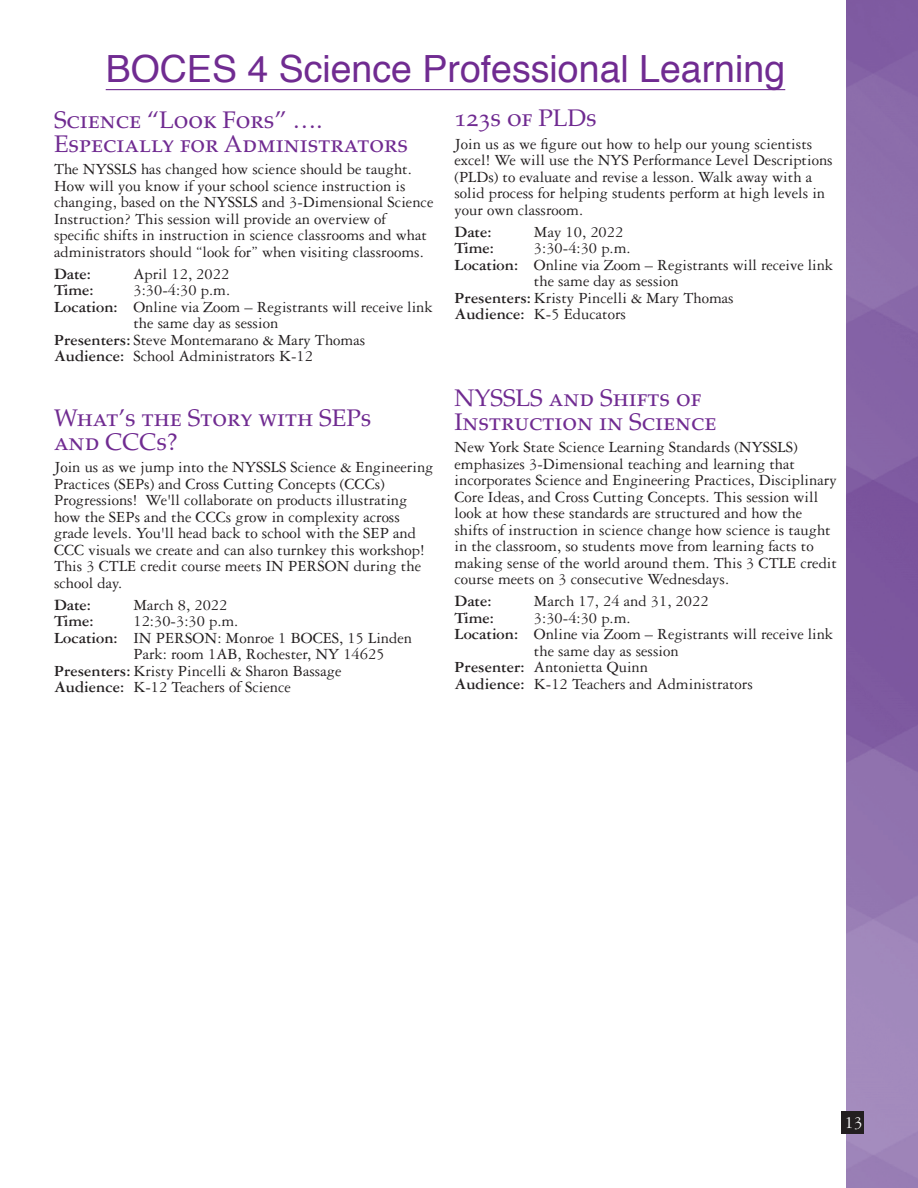
<style>
.page{position:relative;width:918px;height:1188px;background:#fff}
.page>*{position:absolute;margin:0;border:0;box-sizing:border-box;transform-origin:0 0}
.Heading{font:37.5px "Helvetica";color:#702b91}
.Paragraph_heads{font:24px/24px "Palatino SC";color:#702b91}
.t1{font:18px "Garamond Three";color:#fff}
.body{font:16.5px/16.5px "Garamond Three";color:#231f20}
.body-2{font:700 16.5px "Garamond Three";color:#231f20}
.s1{font-weight:700}
</style>
<div class="page">
<hr style="left:106px;top:89px;width:679px;height:1px;background:#702b91">
<img style="left:846px;top:0;width:72px;height:1188px">
<div style="left:842px;top:1112px;width:22px;height:22px;background:#231f20"></div>
<p class="Heading" style="left:106px;top:40px;width:681px">BOCES 4 Science Professional Learning</p>
<p class="Paragraph_heads" style="left:454px;top:106px;width:144px">123s of PLDs</p>
<p class="body" style="left:454px;top:136px;width:380px">Join us as we figure out how to help our young scientists excel! We will use the NYS Performance Level Descriptions (PLDs) to evaluate and revise a lesson. Walk away with a solid process for helping students perform at high levels in your own classroom.</p>
<p class="body-2" style="left:454px;top:223px;width:39px">Date:</p>
<p class="body" style="left:534px;top:224px;width:91px">May 10, 2022</p>
<p class="body-2" style="left:454px;top:239px;width:41px">Time:</p>
<p class="body" style="left:534px;top:240px;width:98px">3:30-4:30 p.m.</p>
<p class="body" style="left:454px;top:257px;width:380px"><span class="s1">Location:</span> Online via Zoom – Registrants will receive link</p>
<p class="body" style="left:534px;top:273px;width:146px">the same day as session</p>
<p class="body" style="left:454px;top:290px;width:281px"><span class="s1">Presenters:</span> Kristy Pincelli &amp; Mary Thomas</p>
<p class="body" style="left:454px;top:306px;width:173px"><span class="s1">Audience:</span> K-5 Educators</p>
<p class="Paragraph_heads" style="left:54px;top:108px;width:356px">Science “Look Fors” ….<br>Especially for Administrators</p>
<p class="body" style="left:54px;top:161px;width:381px">The NYSSLS has changed how science should be taught.<br>How will you know if your school science instruction is changing, based on the NYSSLS and 3-Dimensional Science Instruction? This session will provide an overview of specific shifts in instruction in science classrooms and what administrators should “look for” when visiting classrooms.</p>
<p class="body-2" style="left:54px;top:265px;width:39px">Date:</p>
<p class="body" style="left:133px;top:266px;width:97px">April 12, 2022</p>
<p class="body-2" style="left:54px;top:281px;width:41px">Time:</p>
<p class="body" style="left:133px;top:282px;width:98px">3:30-4:30 p.m.</p>
<p class="body" style="left:54px;top:299px;width:380px"><span class="s1">Location:</span> Online via Zoom – Registrants will receive link</p>
<p class="body" style="left:133px;top:315px;width:146px">the same day as session</p>
<p class="body" style="left:54px;top:332px;width:313px"><span class="s1">Presenters:</span> Steve Montemarano &amp; Mary Thomas</p>
<p class="body" style="left:54px;top:348px;width:261px"><span class="s1">Audience:</span> School Administrators K-12</p>
<p class="Paragraph_heads" style="left:54px;top:406px;width:319px">What’s the Story with SEPs and CCCs?</p>
<p class="body" style="left:54px;top:459px;width:381px">Join us as we jump into the NYSSLS Science &amp; Engineering Practices (SEPs) and Cross Cutting Concepts (CCCs)<br>Progressions! We'll collaborate on products illustrating how the SEPs and the CCCs grow in complexity across grade levels. You'll head back to school with the SEP and CCC visuals we create and can also turnkey this workshop!<br>This 3 CTLE credit course meets IN PERSON during the school day.</p>
<p class="body-2" style="left:54px;top:596px;width:39px">Date:</p>
<p class="body" style="left:133px;top:597px;width:95px">March 8, 2022</p>
<p class="body-2" style="left:54px;top:612px;width:41px">Time:</p>
<p class="body" style="left:133px;top:613px;width:106px">12:30-3:30 p.m.</p>
<p class="body" style="left:54px;top:630px;width:360px"><span class="s1">Location:</span> IN PERSON: Monroe 1 BOCES, 15 Linden</p>
<p class="body" style="left:133px;top:646px;width:253px">Park: room 1AB, Rochester, NY 14625</p>
<p class="body" style="left:54px;top:663px;width:289px"><span class="s1">Presenters:</span> Kristy Pincelli &amp; Sharon Bassage</p>
<p class="body" style="left:54px;top:679px;width:239px"><span class="s1">Audience:</span> K-12 Teachers of Science</p>
<p class="Paragraph_heads" style="left:454px;top:386px;width:263px">NYSSLS and Shifts of<br>Instruction in Science</p>
<p class="body" style="left:454px;top:439px;width:384px">New York State Science Learning Standards (NYSSLS) emphasizes 3-Dimensional teaching and learning that incorporates Science and Engineering Practices, Disciplinary Core Ideas, and Cross Cutting Concepts. This session will look at how these standards are structured and how the shifts of instruction in science change how science is taught in the classroom, so students move from learning facts to making sense of the world around them. This 3 CTLE credit course meets on 3 consecutive Wednesdays.</p>
<p class="body-2" style="left:454px;top:592px;width:39px">Date:</p>
<p class="body" style="left:534px;top:593px;width:176px">March 17, 24 and 31, 2022</p>
<p class="body-2" style="left:454px;top:609px;width:41px">Time:</p>
<p class="body" style="left:534px;top:610px;width:98px">3:30-4:30 p.m.</p>
<p class="body" style="left:454px;top:626px;width:380px"><span class="s1">Location:</span> Online via Zoom – Registrants will receive link</p>
<p class="body" style="left:534px;top:643px;width:146px">the same day as session</p>
<p class="body" style="left:454px;top:659px;width:195px"><span class="s1">Presenter:</span> Antonietta Quinn</p>
<p class="body" style="left:454px;top:676px;width:300px"><span class="s1">Audience:</span> K-12 Teachers and Administrators</p>
<p class="t1" style="left:845px;top:1113px;width:19px">13</p>
</div>
